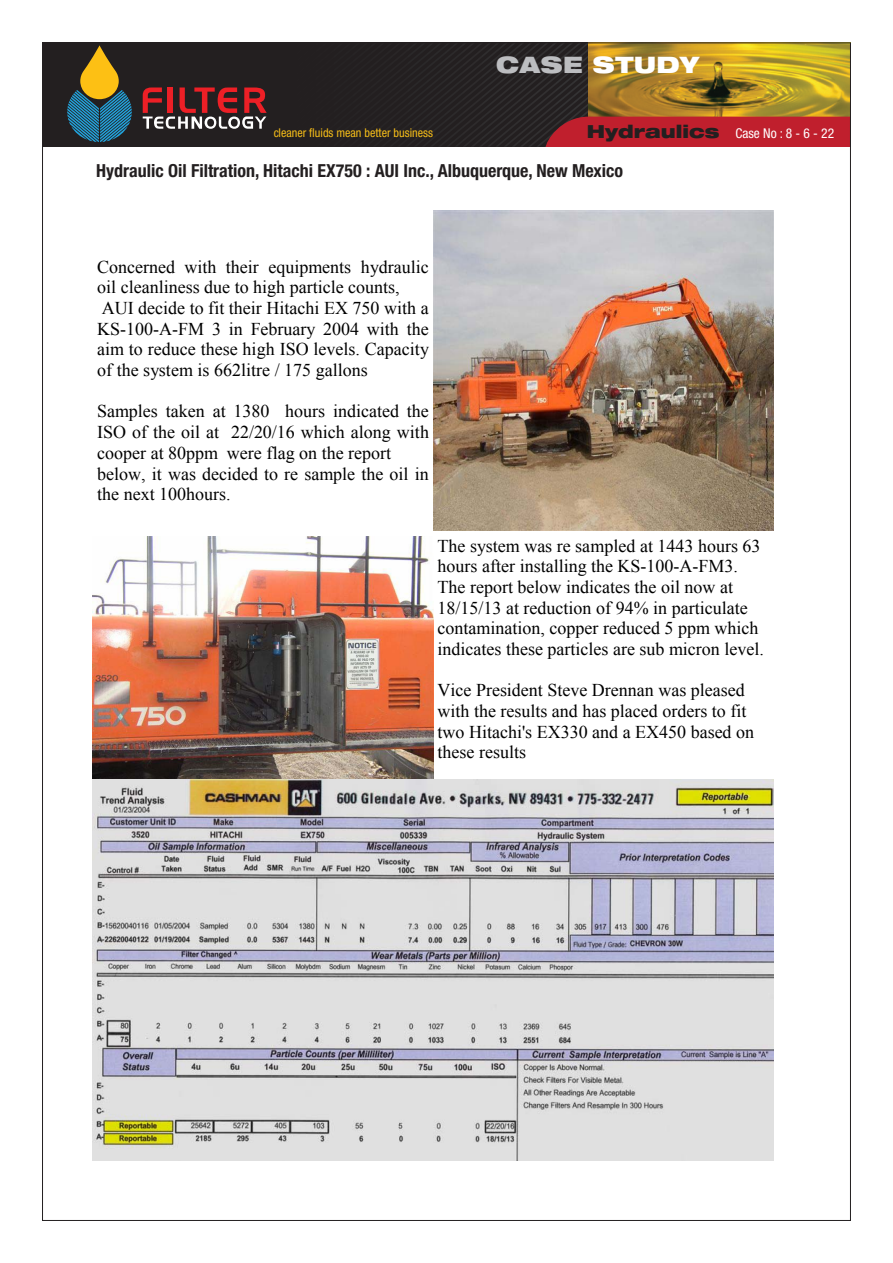
<style>
.page{position:relative;width:893px;height:1263px;background:#fff}
.page>*{position:absolute;margin:0;border:0;box-sizing:border-box;transform-origin:0 0}
.t1{font:900 expanded 22.65px "Helvetica Neue LT Std";letter-spacing:.025em;color:#fff}
.t2{font:18px/20.7px "Times New Roman";color:#000}
.t3{font:700 condensed 18px "Helvetica Neue LT Std";color:#231f20}
.t4{font:condensed 13.5px "Helvetica Neue LT Std";color:#fff}
.t5{font:condensed 12.15px "Helvetica Neue LT Std";color:#f4bc18}
.s1{color:#bcbdc0}
.s2{font-weight:900;font-stretch:expanded;font-size:18px;color:#231f20}
</style>
<div class="page">
<div style="left:43px;top:43px;width:807px;height:104px;background:#231f20"></div>
<svg style="left:143px;top:87px;width:124px;height:42px"></svg>
<svg style="left:67px;top:45px;width:65px;height:97px"></svg>
<svg style="left:445px;top:45px;width:143px;height:102px"></svg>
<img style="left:588px;top:45px;width:261px;height:72px">
<div style="left:546px;top:117px;width:303px;height:30px;background:#c01f2d"></div>
<img style="left:93px;top:537px;width:340px;height:243px">
<img style="left:433px;top:210px;width:340px;height:320px">
<img style="left:93px;top:780px;width:680px;height:380px">
<p class="t1" style="left:496px;top:50px;width:204px"><span class="s1">CASE</span> STUDY</p>
<p class="t4" style="left:587px;top:126px;width:249px"><span class="s2">Hydraulics</span> Case No : 8 - 6 - 22</p>
<p class="t3" style="left:96px;top:159px;width:528px">Hydraulic Oil Filtration, Hitachi EX750 : AUI Inc., Albuquerque, New Mexico</p>
<p class="t5" style="left:274px;top:125px;width:161px">cleaner fluids mean better business</p>
<p class="t2" style="left:97px;top:256px;width:334px">Concerned with their equipments hydraulic oil cleanliness due to high particle counts, AUI decide to fit their Hitachi EX 750 with a KS-100-A-FM 3 in February 2004 with the aim to reduce these high ISO levels. Capacity of the system is 662litre / 175 gallons</p>
<p class="t2" style="left:97px;top:401px;width:333px">Samples taken at 1380 hours indicated the ISO of the oil at 22/20/16 which along with cooper at 80ppm were flag on the report below, it was decided to re sample the oil in the next 100hours.</p>
<p class="t2" style="left:437px;top:535px;width:328px">The system was re sampled at 1443 hours 63 hours after installing the KS-100-A-FM3.<br>The report below indicates the oil now at 18/15/13 at reduction of 94% in particulate contamination, copper reduced 5 ppm which indicates these particles are sub micron level.</p>
<p class="t2" style="left:437px;top:680px;width:318px">Vice President Steve Drennan was pleased with the results and has placed orders to fit two Hitachi's EX330 and a EX450 based on these results</p>
</div>
